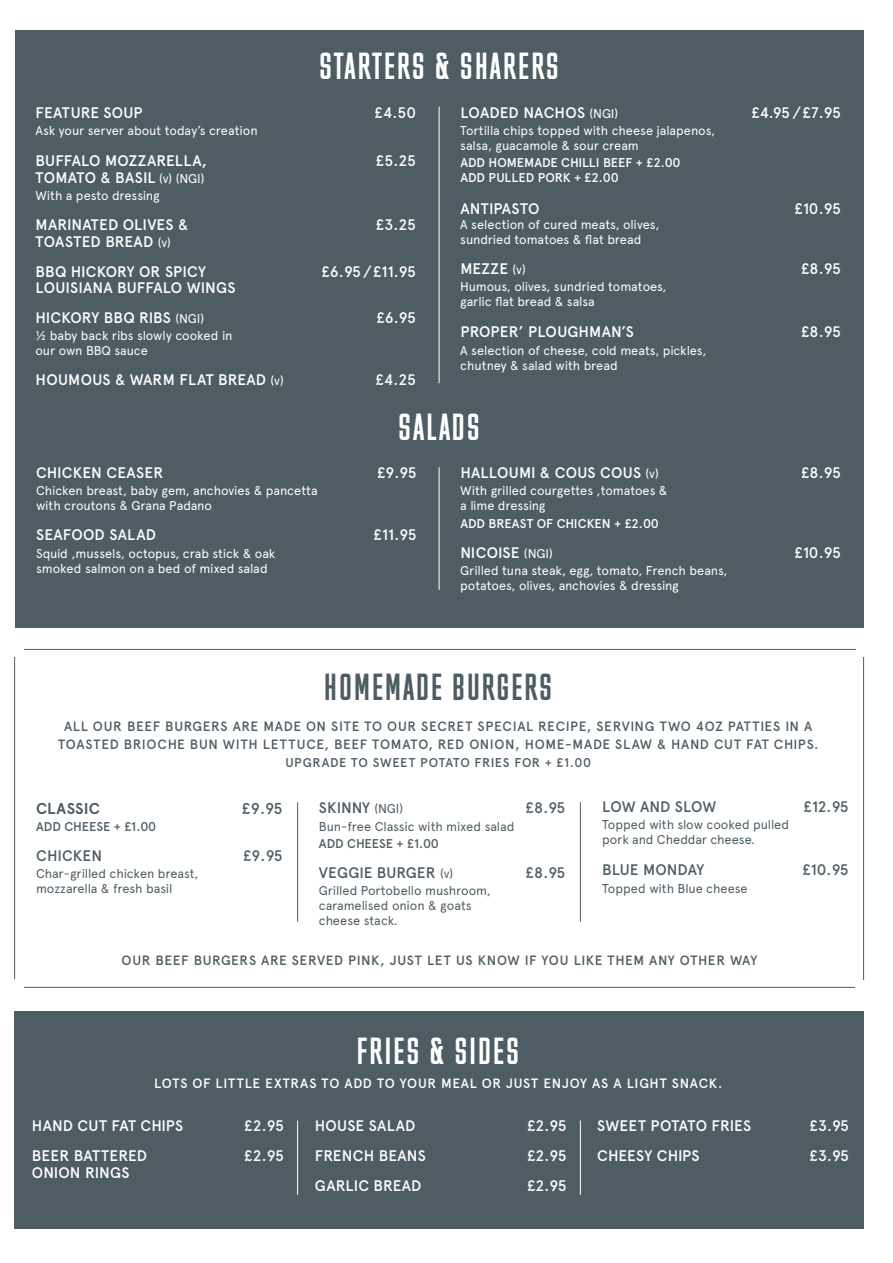
<style>
.page{position:relative;width:893px;height:1263px;background:#fff}
.page>*{position:absolute;margin:0;border:0;box-sizing:border-box;transform-origin:0 0}
.t1{font:36px "M Fred";letter-spacing:.04em;color:#fff}
.t2{font:36px "M Fred";letter-spacing:.04em;color:#4e5d64}
.t3{font:700 15.75px "Apercu";letter-spacing:.005em;color:#4e5d64}
.t4{font:500 15.75px "Apercu";color:#4e5d64}
.t5{font:500 15.3px "Apercu";letter-spacing:.01em;color:#fff}
.t6{font:500 15.3px "Apercu";color:#4e5d64}
.t7{font:500 13.5px/18px "Apercu";letter-spacing:.05em;color:#4e5d64;text-align:center}
.t8{font:500 13.5px "Apercu";letter-spacing:.05em;color:#fff}
.t9{font:12.75px/15px "Apercu";letter-spacing:-.005em;color:#fff}
.t10{font:12.75px/15px "Apercu";letter-spacing:-.005em;color:#4e5d64}
.t11{font:500 12.75px "Apercu";color:#fff}
.t12{font:500 12.75px "Apercu";letter-spacing:.05em;color:#4e5d64}
.t13{font:500 12.75px "Apercu";color:#4e5d64}
.s1{font-weight:400;font-size:12.75px}
</style>
<div class="page">
<div style="left:15px;top:30px;width:848px;height:598px;background:#4e5d64"></div>
<div style="left:15px;top:1011px;width:849px;height:218px;background:#4e5d64"></div>
<hr style="left:297px;top:802px;width:1px;height:120px;background:#4e5d64">
<hr style="left:297px;top:1120px;width:1px;height:75px;background:#fff">
<hr style="left:580px;top:802px;width:1px;height:120px;background:#4e5d64">
<hr style="left:580px;top:1120px;width:1px;height:75px;background:#fff">
<hr style="left:439px;top:107px;width:1px;height:276px;background:#fff">
<hr style="left:439px;top:467px;width:1px;height:123px;background:#fff">
<p class="t1" style="left:319px;top:47px;width:242px">STARTERS &amp; SHARERS</p>
<p class="t5" style="left:36px;top:103px;width:109px">FEATURE SOUP</p>
<p class="t5" style="left:375px;top:103px;width:43px">£4.50</p>
<p class="t9" style="left:36px;top:123px;width:224px">Ask your server about today’s creation</p>
<p class="t5" style="left:36px;top:152px;width:173px">BUFFALO MOZZARELLA,</p>
<p class="t5" style="left:376px;top:152px;width:42px">£5.25</p>
<p class="t5" style="left:36px;top:168px;width:170px">TOMATO &amp; BASIL <span class="s1">(v) (NGI)</span></p>
<p class="t9" style="left:36px;top:188px;width:126px">With a pesto dressing</p>
<p class="t5" style="left:36px;top:216px;width:154px">MARINATED OLIVES &amp;</p>
<p class="t5" style="left:376px;top:216px;width:42px">£3.25</p>
<p class="t5" style="left:36px;top:232px;width:137px">TOASTED BREAD <span class="s1">(v)</span></p>
<p class="t5" style="left:36px;top:262px;width:172px">BBQ HICKORY OR SPICY</p>
<p class="t5" style="left:321px;top:262px;width:96px">£6.95 /£11.95</p>
<p class="t5" style="left:36px;top:279px;width:201px">LOUISIANA BUFFALO WINGS</p>
<p class="t5" style="left:36px;top:309px;width:170px">HICKORY BBQ RIBS <span class="s1">(NGI)</span></p>
<p class="t5" style="left:376px;top:309px;width:41px">£6.95</p>
<p class="t9" style="left:36px;top:328px;width:198px">½ baby back ribs slowly cooked in our own BBQ sauce</p>
<p class="t5" style="left:36px;top:371px;width:250px">HOUMOUS &amp; WARM FLAT BREAD <span class="s1">(v)</span></p>
<p class="t5" style="left:375px;top:371px;width:42px">£4.25</p>
<p class="t5" style="left:460px;top:103px;width:159px">LOADED NACHOS <span class="s1">(NGI)</span></p>
<p class="t5" style="left:751px;top:103px;width:91px">£4.95 /£7.95</p>
<p class="t9" style="left:460px;top:123px;width:256px">Tortilla chips topped with cheese jalapenos, salsa, guacamole &amp; sour cream</p>
<p class="t11" style="left:460px;top:155px;width:222px">ADD HOMEMADE CHILLI BEEF + £2.00</p>
<p class="t11" style="left:460px;top:170px;width:160px">ADD PULLED PORK + £2.00</p>
<p class="t5" style="left:460px;top:199px;width:81px">ANTIPASTO</p>
<p class="t5" style="left:794px;top:199px;width:48px">£10.95</p>
<p class="t9" style="left:460px;top:217px;width:201px">A selection of cured meats, olives, sundried tomatoes &amp; flat bread</p>
<p class="t5" style="left:460px;top:259px;width:67px">MEZZE <span class="s1">(v)</span></p>
<p class="t5" style="left:801px;top:259px;width:41px">£8.95</p>
<p class="t9" style="left:460px;top:279px;width:208px">Humous, olives, sundried tomatoes, garlic flat bread &amp; salsa</p>
<p class="t5" style="left:460px;top:323px;width:175px">PROPER’ PLOUGHMAN’S</p>
<p class="t5" style="left:801px;top:323px;width:41px">£8.95</p>
<p class="t9" style="left:460px;top:343px;width:248px">A selection of cheese, cold meats, pickles, chutney &amp; salad with bread</p>
<p class="t1" style="left:398px;top:408px;width:84px">SALADS</p>
<p class="t5" style="left:36px;top:463px;width:129px">CHICKEN CEASER</p>
<p class="t5" style="left:377px;top:463px;width:41px">£9.95</p>
<p class="t9" style="left:36px;top:483px;width:283px">Chicken breast, baby gem, anchovies &amp; pancetta</p>
<p class="t9" style="left:36px;top:498px;width:177px">with croutons &amp; Grana Padano</p>
<p class="t5" style="left:36px;top:526px;width:121px">SEAFOOD SALAD</p>
<p class="t5" style="left:374px;top:526px;width:45px">£11.95</p>
<p class="t9" style="left:36px;top:545px;width:241px">Squid ,mussels, octopus, crab stick &amp; oak smoked salmon on a bed of mixed salad</p>
<p class="t5" style="left:460px;top:463px;width:200px">HALLOUMI &amp; COUS COUS <span class="s1">(v)</span></p>
<p class="t5" style="left:801px;top:463px;width:41px">£8.95</p>
<p class="t9" style="left:460px;top:483px;width:209px">With grilled courgettes ,tomatoes &amp; a lime dressing</p>
<p class="t11" style="left:460px;top:515px;width:200px">ADD BREAST OF CHICKEN + £2.00</p>
<p class="t5" style="left:460px;top:543px;width:94px">NICOISE <span class="s1">(NGI)</span></p>
<p class="t5" style="left:794px;top:543px;width:48px">£10.95</p>
<p class="t9" style="left:460px;top:563px;width:269px">Grilled tuna steak, egg, tomato, French beans, potatoes, olives, anchovies &amp; dressing</p>
<p class="t2" style="left:324px;top:668px;width:230px">HOMEMADE BURGERS</p>
<p class="t7" style="left:58px;top:718px;width:762px">ALL OUR BEEF BURGERS ARE MADE ON SITE TO OUR SECRET SPECIAL RECIPE, SERVING TWO 4OZ PATTIES IN A<br>TOASTED BRIOCHE BUN WITH LETTUCE, BEEF TOMATO, RED ONION, HOME-MADE SLAW &amp; HAND CUT FAT CHIPS.</p>
<p class="t12" style="left:285px;top:755px;width:307px">UPGRADE TO SWEET POTATO FRIES FOR + £1.00</p>
<p class="t3" style="left:36px;top:799px;width:65px">CLASSIC</p>
<p class="t4" style="left:242px;top:799px;width:42px">£9.95</p>
<p class="t13" style="left:36px;top:819px;width:122px">ADD CHEESE + £1.00</p>
<p class="t6" style="left:36px;top:846px;width:67px">CHICKEN</p>
<p class="t6" style="left:243px;top:846px;width:41px">£9.95</p>
<p class="t10" style="left:36px;top:866px;width:164px">Char-grilled chicken breast, mozzarella &amp; fresh basil</p>
<p class="t6" style="left:319px;top:799px;width:86px">SKINNY <span class="s1">(NGI)</span></p>
<p class="t6" style="left:526px;top:799px;width:41px">£8.95</p>
<p class="t10" style="left:319px;top:818px;width:197px">Bun-free Classic with mixed salad</p>
<p class="t13" style="left:319px;top:836px;width:122px">ADD CHEESE + £1.00</p>
<p class="t6" style="left:319px;top:863px;width:136px">VEGGIE BURGER <span class="s1">(v)</span></p>
<p class="t6" style="left:526px;top:863px;width:41px">£8.95</p>
<p class="t10" style="left:319px;top:883px;width:173px">Grilled Portobello mushroom, caramelised onion &amp; goats</p>
<p class="t10" style="left:319px;top:913px;width:81px">cheese stack.</p>
<p class="t6" style="left:602px;top:797px;width:116px">LOW AND SLOW</p>
<p class="t6" style="left:803px;top:797px;width:47px">£12.95</p>
<p class="t10" style="left:602px;top:817px;width:189px">Topped with slow cooked pulled pork and Cheddar cheese.</p>
<p class="t6" style="left:602px;top:861px;width:104px">BLUE MONDAY</p>
<p class="t6" style="left:802px;top:861px;width:48px">£10.95</p>
<p class="t10" style="left:602px;top:880px;width:147px">Topped with Blue cheese</p>
<p class="t7" style="left:121px;top:951px;width:637px">OUR BEEF BURGERS ARE SERVED PINK, JUST LET US KNOW IF YOU LIKE THEM ANY OTHER WAY</p>
<p class="t1" style="left:357px;top:1032px;width:165px">FRIES &amp; SIDES</p>
<p class="t8" style="left:154px;top:1075px;width:570px">LOTS OF LITTLE EXTRAS TO ADD TO YOUR MEAL OR JUST ENJOY AS A LIGHT SNACK.</p>
<p class="t5" style="left:32px;top:1117px;width:153px">HAND CUT FAT CHIPS</p>
<p class="t5" style="left:244px;top:1117px;width:41px">£2.95</p>
<p class="t5" style="left:32px;top:1147px;width:117px">BEER BATTERED</p>
<p class="t5" style="left:244px;top:1147px;width:41px">£2.95</p>
<p class="t5" style="left:32px;top:1163px;width:99px">ONION RINGS</p>
<p class="t5" style="left:315px;top:1117px;width:102px">HOUSE SALAD</p>
<p class="t5" style="left:527px;top:1117px;width:41px">£2.95</p>
<p class="t5" style="left:315px;top:1147px;width:113px">FRENCH BEANS</p>
<p class="t5" style="left:527px;top:1147px;width:41px">£2.95</p>
<p class="t5" style="left:315px;top:1177px;width:108px">GARLIC BREAD</p>
<p class="t5" style="left:527px;top:1177px;width:41px">£2.95</p>
<p class="t5" style="left:597px;top:1117px;width:155px">SWEET POTATO FRIES</p>
<p class="t5" style="left:809px;top:1117px;width:41px">£3.95</p>
<p class="t5" style="left:597px;top:1147px;width:104px">CHEESY CHIPS</p>
<p class="t5" style="left:809px;top:1147px;width:41px">£3.95</p>
</div>
